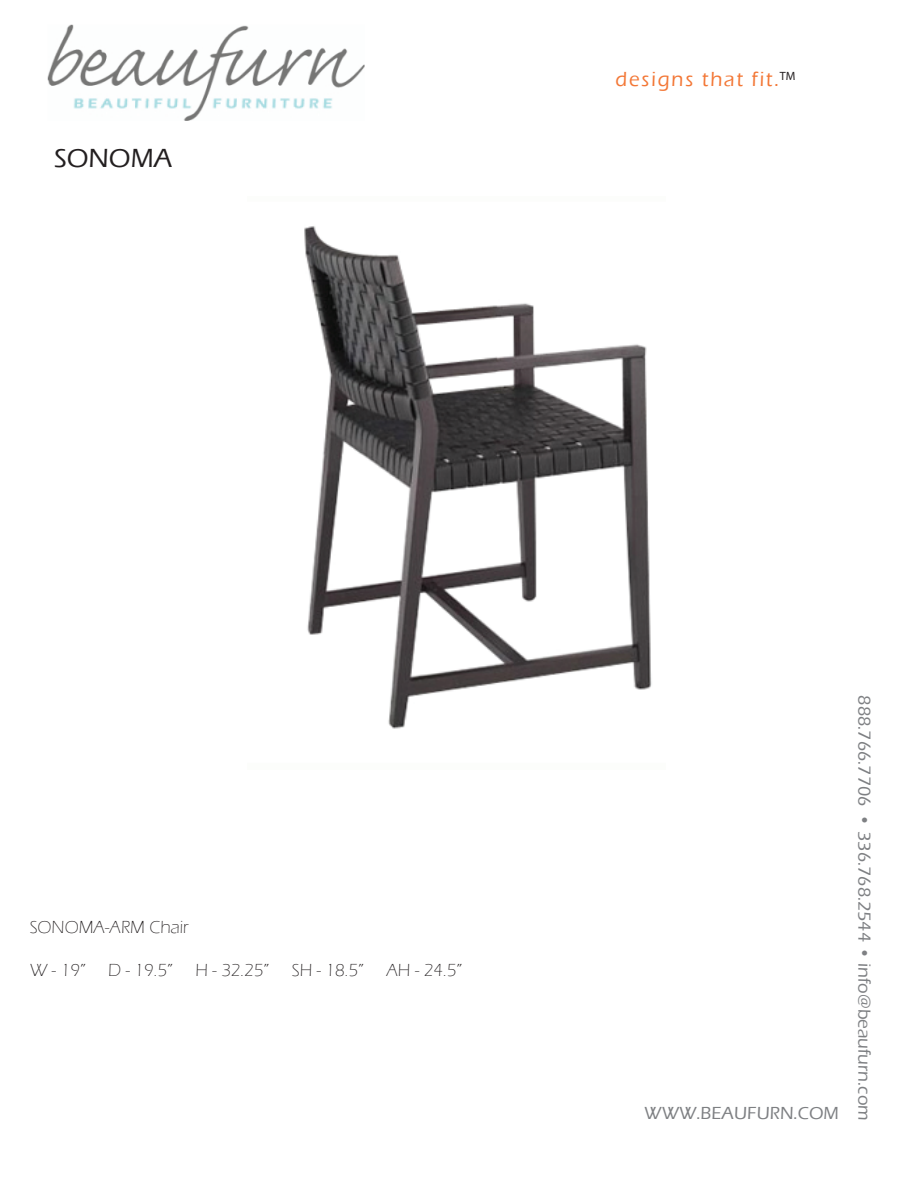
<style>
.page{position:relative;width:918px;height:1188px;background:#fff}
.page>*{position:absolute;margin:0;border:0;box-sizing:border-box;transform-origin:0 0}
.t1{font:500 27px "Eras ITC";color:#231f20}
.t2{font:500 21px "Eras ITC";letter-spacing:.1em;color:#f37736;scale:.94 1}
.t3{font:500 18px "Eras ITC";color:#7e8083}
.t4{font:300 18px "Eras ITC";color:#231f20}
</style>
<div class="page">
<img style="left:47px;top:24px;width:318px;height:97px">
<img style="left:304px;top:226px;width:348px;height:503px">
<h1 class="t1" style="left:54px;top:142px;width:120px">SONOMA</h1>
<p class="t2" style="left:615px;top:67px;width:193px">designs that fit.<sup>TM</sup></p>
<p class="t4" style="left:30px;top:917px;width:161px">SONOMA-ARM Chair</p>
<p class="t4" style="left:30px;top:960px;width:145px">W - 19” D - 19.5”</p>
<p class="t4" style="left:195px;top:960px;width:170px">H - 32.25” SH - 18.5”</p>
<p class="t4" style="left:386px;top:960px;width:77px">AH - 24.5”</p>
<p class="t3" style="left:644px;top:1103px;width:196px">WWW.BEAUFURN.COM</p>
<p class="t3" style="left:875px;top:695px;width:427px;rotate:90deg">888.766.7706 • 336.768.2544 • info@beaufurn.com</p>
</div>
